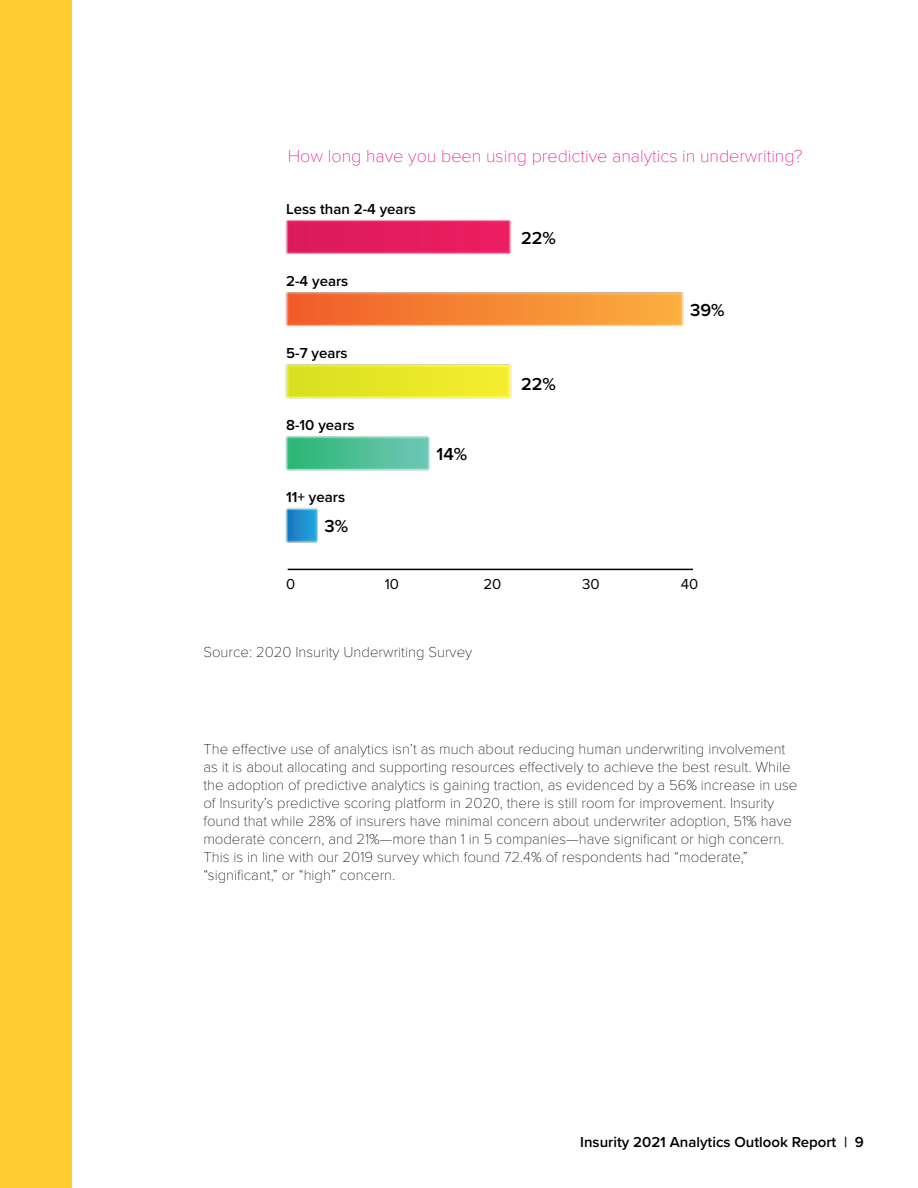
<style>
.page{position:relative;width:918px;height:1188px;background:#fff}
.page>*{position:absolute;margin:0;border:0;box-sizing:border-box;transform-origin:0 0}
.t1{font:100 18px "Proxima Nova T";color:#ec008c}
.t2{font:600 18px "Proxima Nova";color:#000}
.t3{font:100 15px/18px "Proxima Nova T";color:#000}
.t4{font:600 15px "Proxima Nova";color:#000}
.t5{font:15px "Proxima Nova";color:#000}
</style>
<div class="page">
<img style="left:285px;top:219px;width:399px;height:324px">
<div style="left:0;top:0;width:71px;height:1188px;background:#ffcd2e"></div>
<hr style="left:288px;top:569px;width:405px;height:1px;background:#000">
<p class="t1" style="left:288px;top:143px;width:517px">How long have you been using predictive analytics in underwriting?</p>
<p class="t4" style="left:286px;top:198px;width:131px">Less than 2-4 years</p>
<p class="t4" style="left:286px;top:270px;width:64px">2-4 years</p>
<p class="t4" style="left:286px;top:342px;width:63px">5-7 years</p>
<p class="t4" style="left:286px;top:414px;width:70px">8-10 years</p>
<p class="t4" style="left:286px;top:486px;width:61px">11+ years</p>
<p class="t2" style="left:325px;top:513px;width:25px">3%</p>
<p class="t2" style="left:437px;top:441px;width:32px">14%</p>
<p class="t2" style="left:521px;top:225px;width:36px">22%</p>
<p class="t2" style="left:521px;top:370px;width:36px">22%</p>
<p class="t2" style="left:690px;top:297px;width:36px">39%</p>
<p class="t5" style="left:286px;top:573px;width:11px">0</p>
<p class="t5" style="left:385px;top:573px;width:16px">10</p>
<p class="t5" style="left:483px;top:573px;width:19px">20</p>
<p class="t5" style="left:582px;top:573px;width:19px">30</p>
<p class="t5" style="left:681px;top:573px;width:19px">40</p>
<p class="t3" style="left:203px;top:642px;width:270px">Source: 2020 Insurity Underwriting Survey</p>
<p class="t3" style="left:203px;top:739px;width:596px">The effective use of analytics isn’t as much about reducing human underwriting involvement as it is about allocating and supporting resources effectively to achieve the best result. While the adoption of predictive analytics is gaining traction, as evidenced by a 56% increase in use of Insurity’s predictive scoring platform in 2020, there is still room for improvement. Insurity found that while 28% of insurers have minimal concern about underwriter adoption, 51% have moderate concern, and 21%—more than 1 in 5 companies—have significant or high concern.<br>This is in line with our 2019 survey which found 72.4% of respondents had “moderate,” “significant,” or “high” concern.</p>
<p class="t4" style="left:580px;top:1131px;width:285px">Insurity 2021 Analytics Outlook Report | 9</p>
</div>
